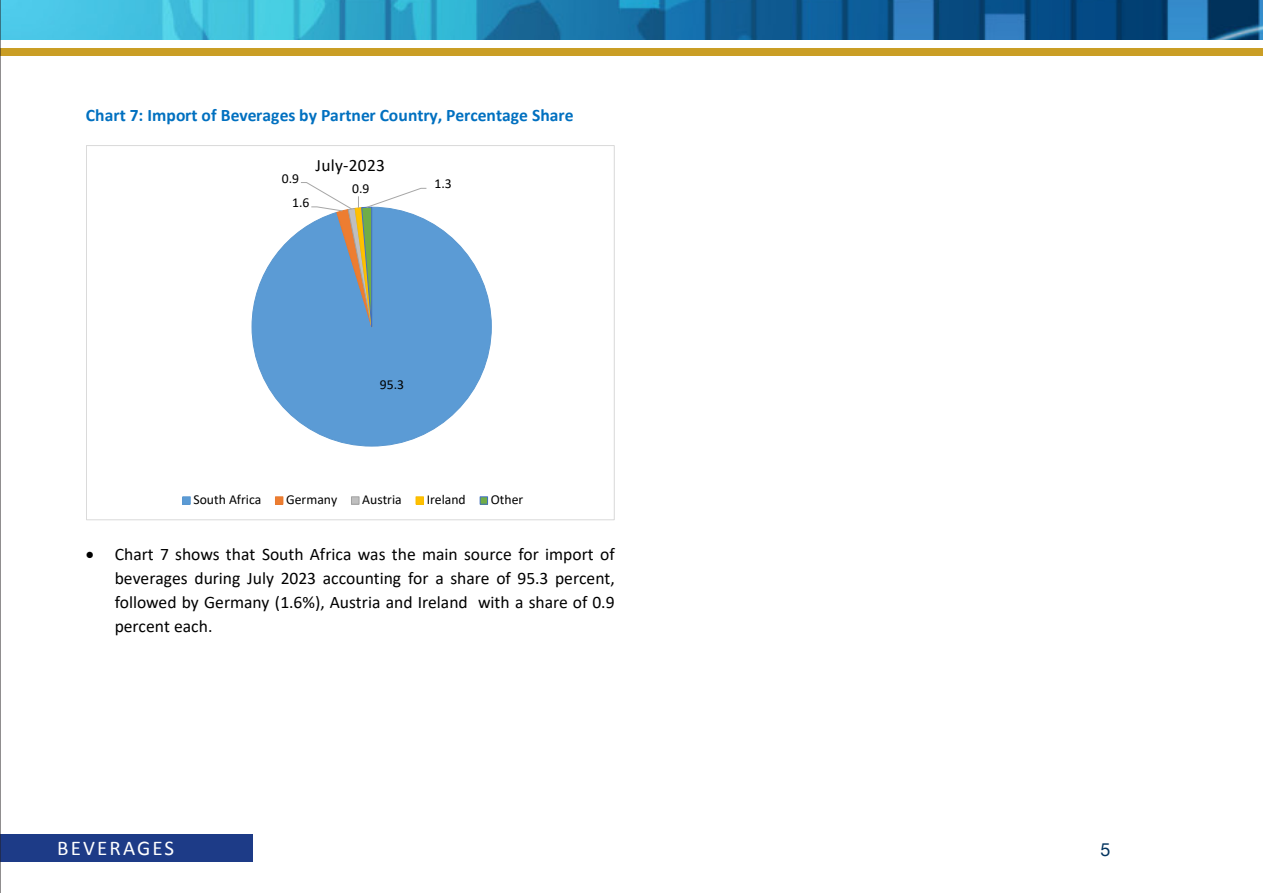
<style>
.page{position:relative;width:1263px;height:893px;background:#fff}
.page>*{position:absolute;margin:0;border:0;box-sizing:border-box;transform-origin:0 0}
.t1{font:21px "Calibri";letter-spacing:.1em;color:#fff}
.t2{font:18px "Helvetica Neue";color:#03345f}
.t3{font:17.55px/24px "Calibri";color:#000;text-align:justify}
.t4{font:700 17.55px "Calibri";letter-spacing:.005em;color:#0070c0}
.t5{font:17.4px "Calibri";letter-spacing:.015em;color:#000}
.t6{font:13.65px "Calibri";color:#000}
</style>
<div class="page">
<div style="left:0;top:834px;width:252px;height:27px;background:#1d3b87"></div>
<img style="left:1px;top:0;width:1262px;height:39px">
<div style="left:0;top:49px;width:1263px;height:7px;background:#ca9e25"></div>
<hr style="left:0;top:0;width:1px;height:893px;background:#231f20">
<svg style="left:251px;top:220px;width:241px;height:227px;fill:#5b9bd5"></svg>
<svg style="left:300px;top:182px;width:127px;height:178px"></svg>
<div style="left:183px;top:497px;width:7px;height:7px;background:#5b9bd5"></div>
<div style="left:182px;top:496px;width:9px;height:9px;border:1px solid #5997d0"></div>
<div style="left:275px;top:497px;width:8px;height:7px;background:#ed7d31"></div>
<div style="left:275px;top:496px;width:8px;height:9px;border:1px solid #e87a30"></div>
<div style="left:351px;top:497px;width:8px;height:7px;background:#bfbfbf"></div>
<div style="left:351px;top:496px;width:8px;height:9px;border:1px solid #a1a1a1"></div>
<div style="left:416px;top:497px;width:7px;height:7px;background:#ffc000"></div>
<div style="left:416px;top:496px;width:8px;height:9px;border:1px solid #f9bc00"></div>
<div style="left:480px;top:497px;width:8px;height:7px;background:#70ad47"></div>
<div style="left:480px;top:496px;width:8px;height:9px;border:1px solid #426fc0"></div>
<p class="t4" style="left:86px;top:103px;width:489px">Chart 7: Import of Beverages by Partner Country, Percentage Share</p>
<p class="t6" style="left:282px;top:169px;width:19px">0.9</p>
<p class="t5" style="left:316px;top:153px;width:71px">July-2023</p>
<p class="t6" style="left:352px;top:179px;width:19px">0.9</p>
<p class="t6" style="left:434px;top:174px;width:19px">1.3</p>
<p class="t6" style="left:292px;top:193px;width:19px">1.6</p>
<p class="t6" style="left:380px;top:375px;width:26px">95.3</p>
<p class="t6" style="left:193px;top:490px;width:69px">South Africa</p>
<p class="t6" style="left:286px;top:490px;width:52px">Germany</p>
<p class="t6" style="left:362px;top:490px;width:41px">Austria</p>
<p class="t6" style="left:427px;top:490px;width:41px">Ireland</p>
<p class="t6" style="left:491px;top:490px;width:34px">Other</p>
<p class="t3" style="left:115px;top:541px;width:502px;text-indent:-29px">• Chart 7 shows that South Africa was the main source for import of beverages during July 2023 accounting for a share of 95.3 percent, followed by Germany (1.6%), Austria and Ireland with a share of 0.9 percent each.</p>
<p class="t1" style="left:57px;top:833px;width:118px">BEVERAGES</p>
<p class="t2" style="left:1100px;top:837px;width:12px">5</p>
</div>
